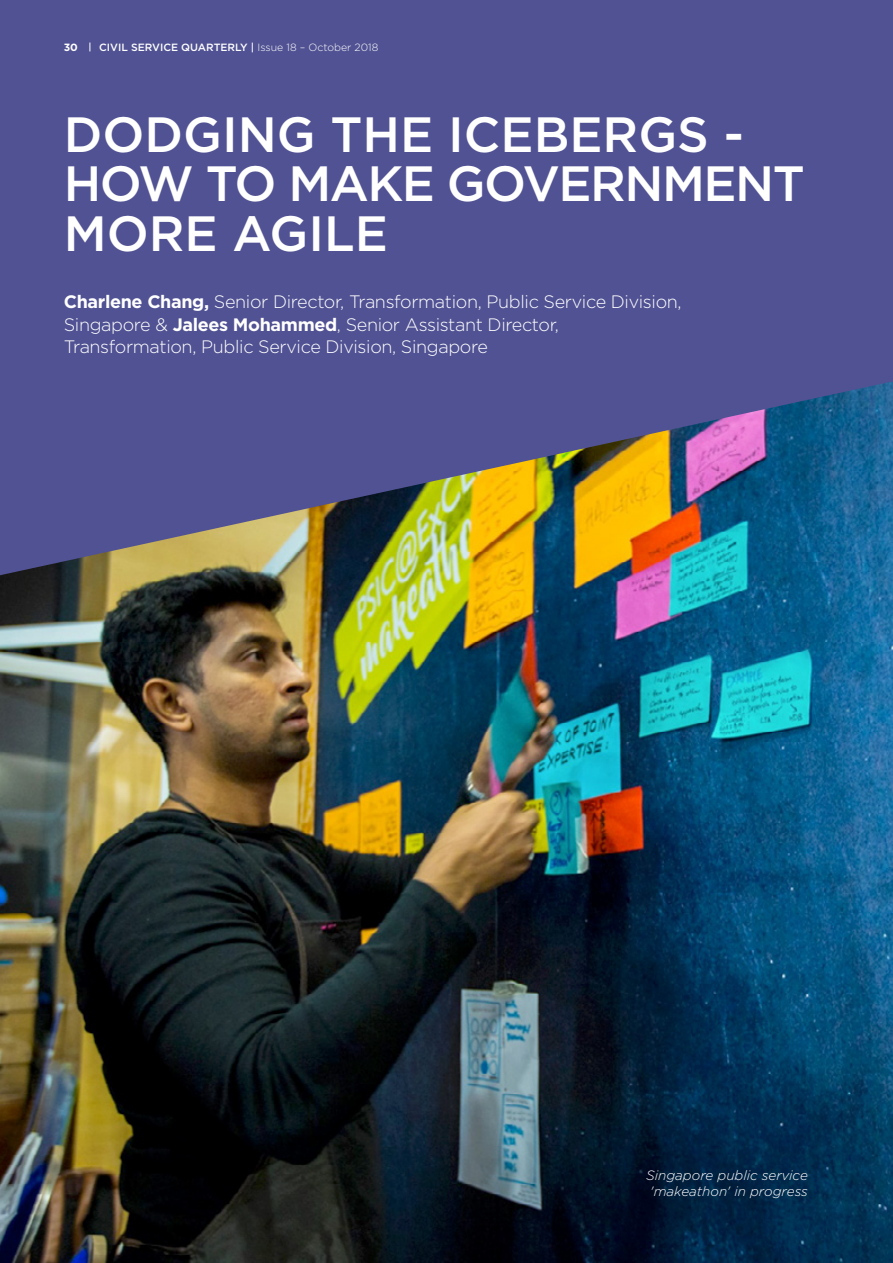
<style>
.page{position:relative;width:893px;height:1263px;background:#515293}
.page>*{position:absolute;margin:0;border:0;box-sizing:border-box;transform-origin:0 0}
.Article_headers{font:500 49.5px/49.5px "Gotham";color:#fff}
.Article_author{font:300 18px/22.5px "Gotham";letter-spacing:-.02em;color:#fff}
.Body___remaining_par{font:italic 300 13.5px/16.2px "Gotham";color:#fff;text-align:center}
.t1{font:500 10.5px "Gotham";color:#fff}
.t2{font:700 10.5px "Gotham";color:#fff}
.s1{font-weight:300}
.s2{font-weight:700}
</style>
<div class="page">
<img style="left:0;top:381px;width:893px;height:882px">
<p class="t2" style="left:64px;top:41px;width:16px">30</p>
<p class="t1" style="left:99px;top:42px;width:281px">CIVIL SERVICE QUARTERLY | <span class="s1">Issue 18 – October 2018</span></p>
<p class="Article_headers" style="left:64px;top:108px;width:743px">DODGING THE ICEBERGS -<br>HOW TO MAKE GOVERNMENT<br>MORE AGILE</p>
<p class="Article_author" style="left:64px;top:291px;width:619px"><span class="s2">Charlene Chang,</span> Senior Director, Transformation, Public Service Division,<br>Singapore &amp; <span class="s2">Jalees Mohammed</span>, Senior Assistant Director,<br>Transformation, Public Service Division, Singapore</p>
<p class="Body___remaining_par" style="left:646px;top:1167px;width:163px">Singapore public service 'makeathon' in progress</p>
</div>
